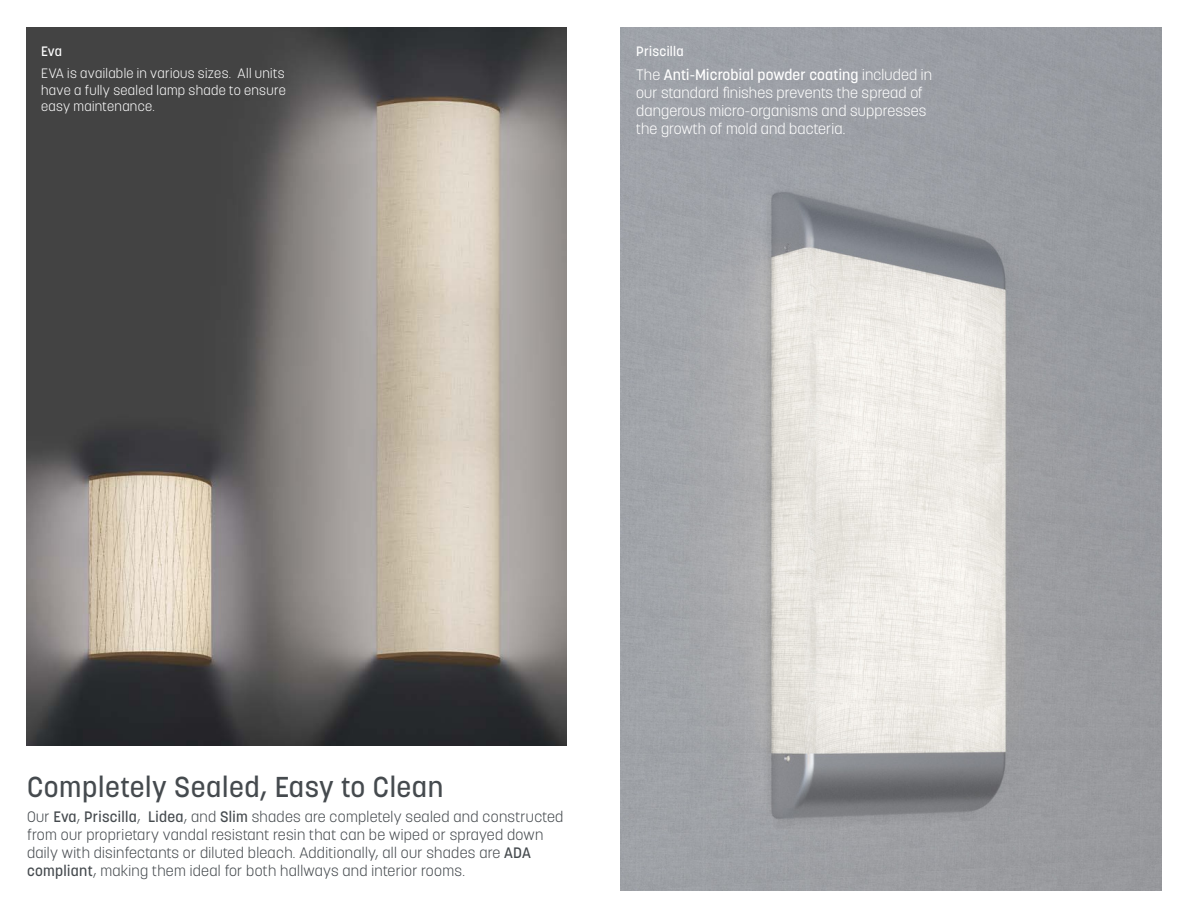
<style>
.page{position:relative;width:1188px;height:918px;background:#fff}
.page>*{position:absolute;margin:0;border:0;box-sizing:border-box;transform-origin:0 0}
.t1{font:500 28.5px "Korolev";letter-spacing:.02em;color:#454a4e}
.t2{font:300 15px/18px "Korolev";letter-spacing:.02em;color:#454a4e}
.t3{font:300 15px/18px "Korolev";letter-spacing:.01em;color:#fff}
.t4{font:300 13.5px/16.2px "Korolev";letter-spacing:.025em;color:#fff;text-align:justify}
.t5{font:500 13.5px "Korolev";letter-spacing:.02em;color:#fff}
.s1{font-weight:500}
</style>
<div class="page">
<img style="left:27px;top:27px;width:540px;height:718px">
<img style="left:620px;top:27px;width:542px;height:864px">
<p class="t5" style="left:41px;top:42px;width:23px">Eva</p>
<p class="t4" style="left:41px;top:66px;width:246px">EVA is available in various sizes. All units have a fully sealed lamp shade to ensure easy maintenance.</p>
<p class="t5" style="left:636px;top:42px;width:49px">Priscilla</p>
<p class="t3" style="left:636px;top:66px;width:297px">The <span class="s1">Anti-Microbial powder coating</span> included in our standard finishes prevents the spread of dangerous micro-organisms and suppresses the growth of mold and bacteria.</p>
<p class="t1" style="left:27px;top:769px;width:418px">Completely Sealed, Easy to Clean</p>
<p class="t2" style="left:27px;top:807px;width:538px">Our <span class="s1">Eva</span>, <span class="s1">Priscilla</span>, <span class="s1">Lidea</span>, and <span class="s1">Slim</span> shades are completely sealed and constructed from our proprietary vandal resistant resin that can be wiped or sprayed down daily with disinfectants or diluted bleach. Additionally, all our shades are <span class="s1">ADA compliant</span>, making them ideal for both hallways and interior rooms.</p>
</div>
